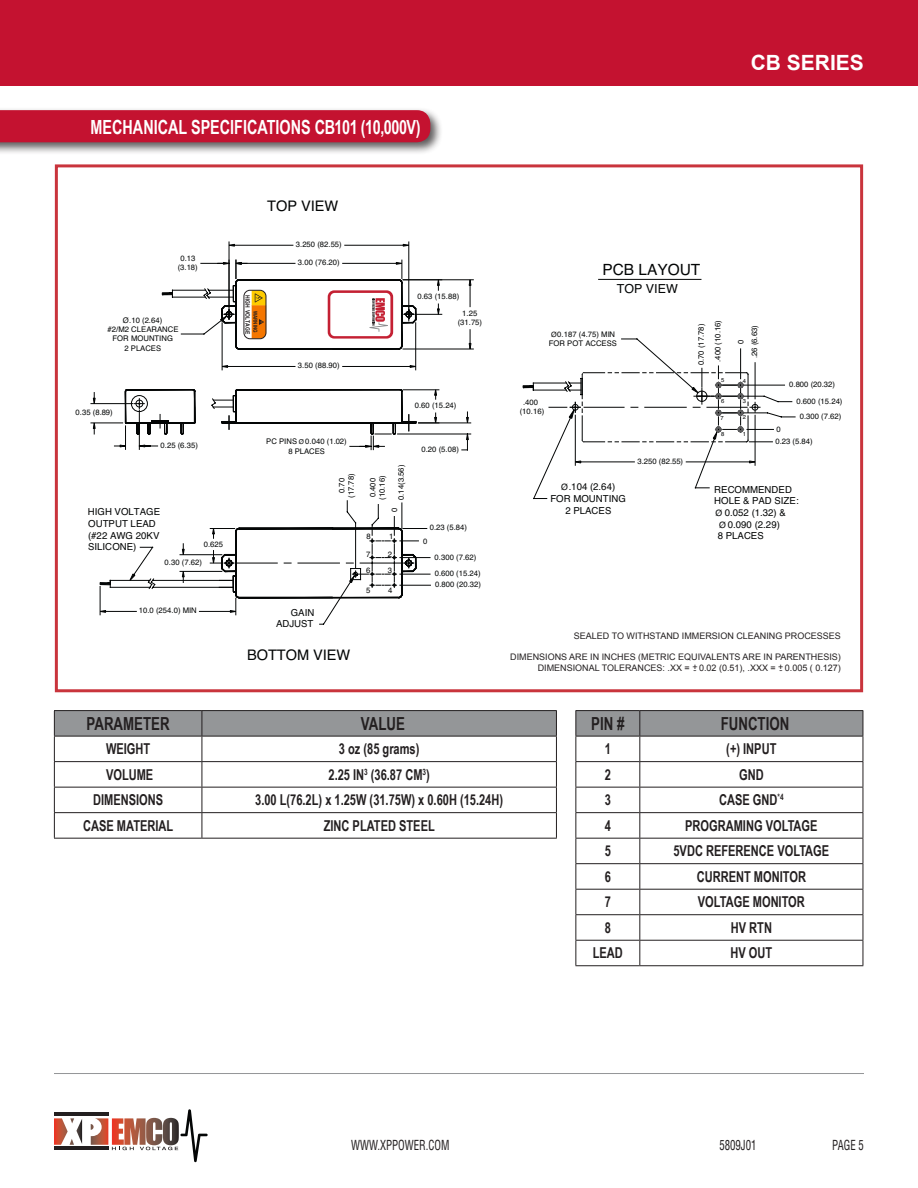
<style>
.page{position:relative;width:918px;height:1188px;background:#fff}
.page>*{position:absolute;margin:0;border:0;box-sizing:border-box;transform-origin:0 0}
.t1{font:700 21px "Arial";color:#fff}
.t2{font:700 19.5px "Arial Narrow";color:#fff;scale:.9 1}
.t3{font:700 18px "Arial Narrow";color:#231f20;scale:.9 1}
.t4{font:15.45px "Helvetica";color:#030505}
.t5{font:700 15px "Arial Narrow";color:#231f20;scale:.9 1}
.t6{font:14.55px "Helvetica";color:#030505}
.t7{font:condensed 13.5px "Helvetica LT";color:#231f20;scale:.8 1}
.t8{font:12.45px "Helvetica";letter-spacing:.005em;color:#030505}
.t9{font:9.6px/11.7px "Helvetica";color:#030505;text-align:right}
.t10{font:9px "Arial";color:#231f20}
.t11{font:7.65px/9.3px "Helvetica";color:#030505;text-align:center}
.t12{font:700 6.15px "Arial Narrow";letter-spacing:.02em;color:#221e1f}
.t13{font:5.85px "Helvetica";color:#030505}
.t14{font:700 5.4px "Arial Narrow";color:#221e1f}
.s1{font-size:6.6px}
.s2{font-size:7.35px}
.s3{font-size:8.7px}
</style>
<div class="page">
<hr style="left:403px;top:279px;width:70px;height:1px;background:#030505">
<hr style="left:403px;top:349px;width:70px;height:1px;background:#030505">
<svg style="left:468px;top:279px;width:4px;height:28px"></svg>
<svg style="left:468px;top:330px;width:4px;height:20px"></svg>
<hr style="left:91px;top:423px;width:32px;height:1px;background:#030505">
<hr style="left:91px;top:403px;width:42px;height:1px;background:#030505">
<hr style="left:419px;top:423px;width:52px;height:1px;background:#030505">
<hr style="left:398px;top:434px;width:73px;height:1px;background:#030505">
<svg style="left:462px;top:412px;width:7px;height:39px"></svg>
<svg style="left:93px;top:241px;width:349px;height:384px"></svg>
<hr style="left:599px;top:279px;width:102px;height:1px;background:#030505">
<svg style="left:522px;top:338px;width:274px;height:161px"></svg>
<div style="left:55px;top:164px;width:808px;height:528px;border:3px solid #c9343c"></div>
<hr style="left:575px;top:710px;width:65px;height:1px;background:#231f20">
<hr style="left:640px;top:710px;width:223px;height:1px;background:#231f20">
<svg style="left:575px;top:711px;width:289px;height:254px"></svg>
<hr style="left:575px;top:965px;width:65px;height:1px;background:#231f20">
<hr style="left:640px;top:965px;width:223px;height:1px;background:#231f20">
<hr style="left:54px;top:710px;width:148px;height:1px;background:#231f20">
<hr style="left:202px;top:710px;width:355px;height:1px;background:#231f20">
<svg style="left:54px;top:711px;width:503px;height:127px"></svg>
<hr style="left:54px;top:838px;width:148px;height:1px;background:#231f20">
<hr style="left:202px;top:838px;width:355px;height:1px;background:#231f20">
<hr style="left:54px;top:1073px;width:810px;height:1px;background:#949698">
<svg style="left:82px;top:1119px;width:9px;height:26px"></svg>
<hr style="left:54px;top:1113px;width:54px;height:3px;background:#231f20">
<svg style="left:54px;top:1118px;width:28px;height:27px"></svg>
<svg style="left:91px;top:1109px;width:117px;height:53px"></svg>
<hr style="left:54px;top:1147px;width:54px;height:3px;background:#231f20">
<div style="left:0;top:107px;width:443px;height:48px;background:#231f20;opacity:.74"></div>
<div style="left:0;top:110px;width:430px;height:32px;background:#c41230"></div>
<div style="left:0;top:0;width:918px;height:86px;background:#c41230"></div>
<p class="t2" style="left:91px;top:112px;width:368px">MECHANICAL SPECIFICATIONS CB101 (10,000V)</p>
<p class="t1" style="left:751px;top:48px;width:115px">CB SERIES</p>
<p class="t11" style="left:178px;top:253px;width:22px">0.13 (3.18)</p>
<p class="t6" style="left:267px;top:195px;width:73px">TOP VIEW</p>
<p class="t11" style="left:296px;top:240px;width:47px">3.250 (82.55)</p>
<p class="t11" style="left:298px;top:258px;width:43px">3.00 (76.20)</p>
<p class="t11" style="left:418px;top:292px;width:43px">0.63 (15.88)</p>
<p class="t12" style="left:252px;top:295px;width:40px;rotate:90deg">HIGH VOLTAGE</p>
<p class="t11" style="left:108px;top:316px;width:73px">Ø.10 (2.64)<br>#2/M2 CLEARANCE<br>FOR MOUNTING<br>2 PLACES</p>
<p class="t11" style="left:458px;top:308px;width:26px">1.25 (31.75)</p>
<p class="t11" style="left:298px;top:361px;width:43px">3.50 (88.90)</p>
<p class="t11" style="left:76px;top:408px;width:39px">0.35 (8.89)</p>
<p class="t14" style="left:259px;top:311px;width:23px;rotate:90deg">WARNING</p>
<p class="t11" style="left:415px;top:401px;width:43px">0.60 (15.24)</p>
<p class="t11" style="left:421px;top:445px;width:39px">0.20 (5.08)</p>
<p class="t11" style="left:266px;top:437px;width:82px">PC PINS <span class="s1">Ø</span> 0.040 (1.02)<br>8 PLACES</p>
<p class="t11" style="left:161px;top:441px;width:39px">0.25 (6.35)</p>
<p class="t11" style="left:337px;top:498px;width:26px;rotate:-90deg">0.70 (17.78)</p>
<p class="t11" style="left:368px;top:500px;width:26px;rotate:-90deg">0.400 (10.16)</p>
<p class="t11" style="left:397px;top:500px;width:37px;rotate:-90deg">0.14(3.56)</p>
<p class="t9" style="left:88px;top:506px;width:74px;text-align:left">HIGH VOLTAGE<br>OUTPUT LEAD (#22 AWG 20KV<br>SILICONE)</p>
<p class="t11" style="left:204px;top:540px;width:21px">0.625</p>
<p class="t11" style="left:165px;top:558px;width:39px">0.30 (7.62)</p>
<p class="t11" style="left:367px;top:532px;width:6px">8</p>
<p class="t11" style="left:366px;top:550px;width:6px">7</p>
<p class="t11" style="left:366px;top:566px;width:6px">6</p>
<p class="t11" style="left:390px;top:512px;width:6px;rotate:-90deg">0</p>
<p class="t11" style="left:389px;top:532px;width:6px">1</p>
<p class="t11" style="left:388px;top:546px;width:6px;line-height:16.8px;text-align:left">2<br>3</p>
<p class="t11" style="left:366px;top:586px;width:6px">5</p>
<p class="t11" style="left:388px;top:586px;width:6px">4</p>
<p class="t11" style="left:430px;top:523px;width:39px">0.23 (5.84)</p>
<p class="t11" style="left:435px;top:549px;width:47px;line-height:16.5px;text-align:left">0.300 (7.62)<br>0.600 (15.24)</p>
<p class="t11" style="left:435px;top:580px;width:47px">0.800 (20.32)</p>
<p class="t11" style="left:423px;top:537px;width:6px">0</p>
<p class="t11" style="left:139px;top:606px;width:59px">10.0 (254.0) MIN</p>
<p class="t9" style="left:276px;top:607px;width:40px">GAIN<br>ADJUST</p>
<p class="t6" style="left:247px;top:644px;width:105px">BOTTOM VIEW</p>
<p class="t4" style="left:602px;top:257px;width:99px">PCB LAYOUT</p>
<p class="t8" style="left:617px;top:279px;width:63px">TOP VIEW</p>
<p class="t11" style="left:549px;top:330px;width:70px"><span class="s2">Ø</span>0.187 (4.75) MIN<br>FOR POT ACCESS</p>
<p class="t11" style="left:520px;top:397px;width:26px">.400 (10.16)</p>
<p class="t9" style="left:550px;top:481px;width:77px;text-align:center"><span class="s3">Ø</span>.104 (2.64)<br>FOR MOUNTING<br>2 PLACES</p>
<p class="t11" style="left:637px;top:457px;width:47px">3.250 (82.55)</p>
<p class="t11" style="left:697px;top:365px;width:43px;rotate:-90deg">0.70 (17.78)</p>
<p class="t11" style="left:713px;top:362px;width:43px;rotate:-90deg">.400 (10.16)</p>
<p class="t11" style="left:750px;top:358px;width:35px;rotate:-90deg">.26 (6.63)</p>
<p class="t11" style="left:736px;top:344px;width:6px;rotate:-90deg">0</p>
<p class="t13" style="left:721px;top:376px;width:5px">5</p>
<p class="t13" style="left:743px;top:376px;width:5px">4</p>
<p class="t13" style="left:721px;top:396px;width:5px">6</p>
<p class="t13" style="left:743px;top:397px;width:5px">3</p>
<p class="t13" style="left:721px;top:413px;width:5px">7</p>
<p class="t13" style="left:743px;top:413px;width:5px">2</p>
<p class="t13" style="left:721px;top:430px;width:5px">8</p>
<p class="t13" style="left:743px;top:430px;width:5px">1</p>
<p class="t11" style="left:789px;top:380px;width:47px">0.800 (20.32)</p>
<p class="t11" style="left:797px;top:397px;width:48px">0.600 (15.24)</p>
<p class="t11" style="left:776px;top:425px;width:6px">0</p>
<p class="t11" style="left:800px;top:412px;width:43px">0.300 (7.62)</p>
<p class="t11" style="left:775px;top:437px;width:39px">0.23 (5.84)</p>
<p class="t9" style="left:714px;top:484px;width:79px">RECOMMENDED</p>
<p class="t9" style="left:714px;top:495px;width:86px">HOLE &amp; PAD SIZE:</p>
<p class="t9" style="left:715px;top:507px;width:72px"><span class="s3">Ø</span> 0.052 (1.32) &amp;</p>
<p class="t9" style="left:719px;top:519px;width:62px"><span class="s3">Ø</span> 0.090 (2.29)</p>
<p class="t9" style="left:718px;top:530px;width:48px">8 PLACES</p>
<p class="t10" style="left:574px;top:630px;width:269px">SEALED TO WITHSTAND IMMERSION CLEANING PROCESSES</p>
<p class="t10" style="left:510px;top:651px;width:332px">DIMENSIONS ARE IN INCHES (METRIC EQUIVALENTS ARE IN PARENTHESIS)</p>
<p class="t10" style="left:538px;top:662px;width:305px">DIMENSIONAL TOLERANCES: .XX = +- 0.02 (0.51), .XXX = +- 0.005 ( 0.127)</p>
<p class="t3" style="left:87px;top:710px;width:94px">PARAMETER</p>
<p class="t3" style="left:361px;top:710px;width:50px">VALUE</p>
<p class="t5" style="left:106px;top:738px;width:51px">WEIGHT</p>
<p class="t5" style="left:339px;top:738px;width:91px">3 oz (85 grams)</p>
<p class="t5" style="left:106px;top:763px;width:54px">VOLUME</p>
<p class="t5" style="left:329px;top:763px;width:114px">2.25 IN<sup>3</sup> (36.87 CM<sup>3</sup>)</p>
<p class="t5" style="left:93px;top:789px;width:79px">DIMENSIONS</p>
<p class="t5" style="left:255px;top:789px;width:277px">3.00 L(76.2L) x 1.25W (31.75W) x 0.60H (15.24H)</p>
<p class="t5" style="left:83px;top:814px;width:102px">CASE MATERIAL</p>
<p class="t5" style="left:324px;top:814px;width:125px">ZINC PLATED STEEL</p>
<p class="t3" style="left:591px;top:710px;width:38px">PIN #</p>
<p class="t3" style="left:721px;top:710px;width:78px">FUNCTION</p>
<p class="t5" style="left:605px;top:738px;width:8px">1</p>
<p class="t5" style="left:726px;top:738px;width:57px">(+) INPUT</p>
<p class="t5" style="left:605px;top:763px;width:8px">2</p>
<p class="t5" style="left:739px;top:763px;width:29px">GND</p>
<p class="t5" style="left:605px;top:789px;width:8px">3</p>
<p class="t5" style="left:719px;top:789px;width:73px">CASE GND<sup>*4</sup></p>
<p class="t5" style="left:605px;top:814px;width:8px">4</p>
<p class="t5" style="left:685px;top:814px;width:149px">PROGRAMING VOLTAGE</p>
<p class="t5" style="left:605px;top:840px;width:8px">5</p>
<p class="t5" style="left:673px;top:840px;width:175px">5VDC REFERENCE VOLTAGE</p>
<p class="t5" style="left:605px;top:865px;width:8px">6</p>
<p class="t5" style="left:697px;top:865px;width:123px">CURRENT MONITOR</p>
<p class="t5" style="left:605px;top:891px;width:8px">7</p>
<p class="t5" style="left:698px;top:891px;width:120px">VOLTAGE MONITOR</p>
<p class="t5" style="left:605px;top:916px;width:8px">8</p>
<p class="t5" style="left:731px;top:916px;width:47px">HV RTN</p>
<p class="t5" style="left:593px;top:942px;width:35px">LEAD</p>
<p class="t5" style="left:730px;top:942px;width:48px">HV OUT</p>
<h3 class="t7" style="left:351px;top:1137px;width:124px">WWW.XPPOWER.COM</h3>
<h3 class="t7" style="left:719px;top:1137px;width:48px">5809J01</h3>
<h3 class="t7" style="left:832px;top:1137px;width:41px">PAGE 5</h3>
</div>
